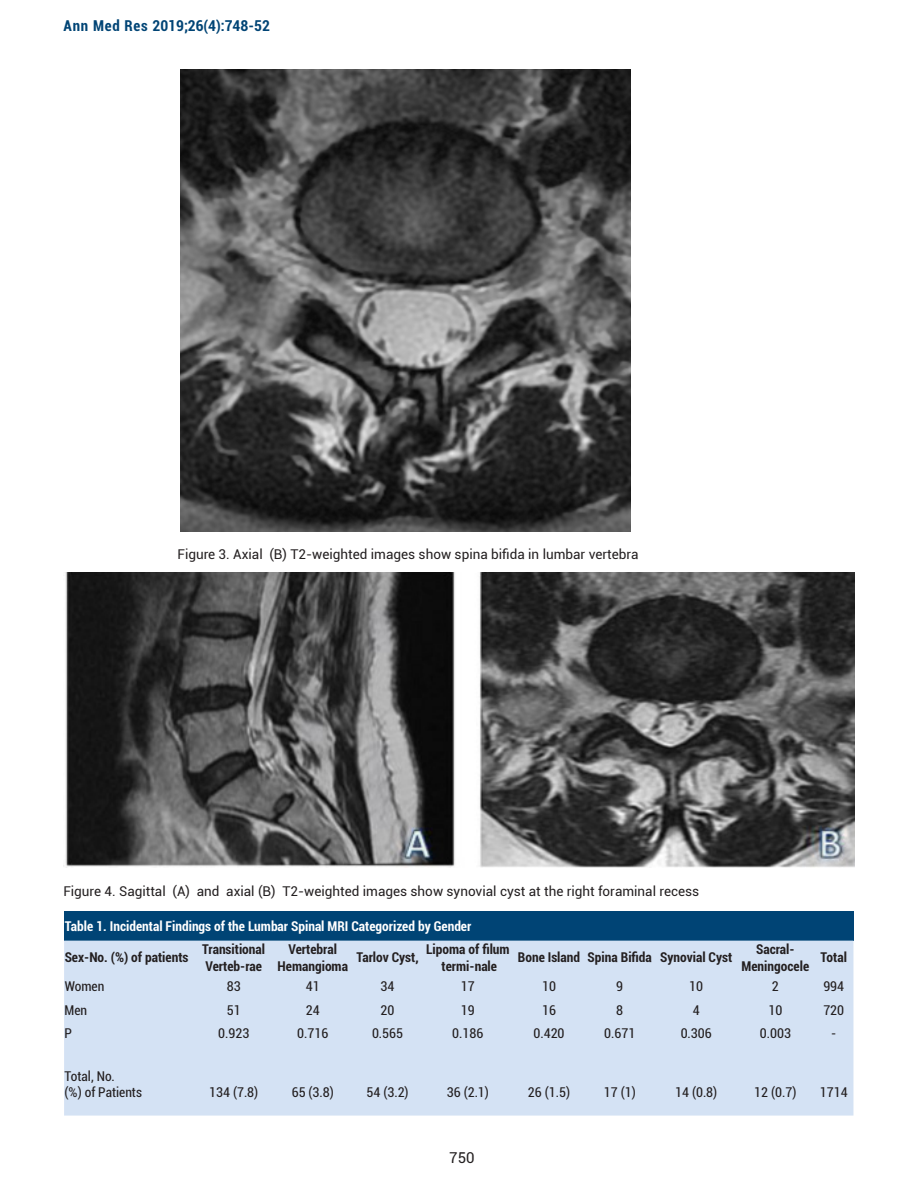
<style>
.page{position:relative;width:918px;height:1188px;background:#fff}
.page>*{position:absolute;margin:0;border:0;box-sizing:border-box;transform-origin:0 0}
.t1{font:700 condensed 15px "Roboto";color:#004475}
.t2{font:15px "Roboto";color:#231f20}
.tablo_içerik{font:condensed 13.5px "Roboto";color:#231f20}
.t3{font:13.5px "Roboto";color:#231f20}
.tablo_içerik-2{font:700 condensed 13.5px/16.2px "Roboto";color:#231f20;text-align:center}
.tablo_başlık{font:700 condensed 13.5px "Roboto";color:#fff}
</style>
<div class="page">
<div style="left:64px;top:911px;width:789px;height:30px;background:#004475"></div>
<div style="left:64px;top:941px;width:789px;height:175px;background:#d4e2f4"></div>
<img style="left:180px;top:69px;width:450px;height:462px">
<img style="left:65px;top:573px;width:790px;height:295px">
<p class="t1" style="left:64px;top:15px;width:208px">Ann Med Res 2019;26(4):748-52</p>
<p class="t3" style="left:178px;top:545px;width:463px">Figure 3. Axial (B) T2-weighted images show spina bifida in lumbar vertebra</p>
<p class="t3" style="left:63px;top:881px;width:638px">Figure 4. Sagittal (A) and axial (B) T2-weighted images show synovial cyst at the right foraminal recess</p>
<p class="tablo_başlık" style="left:65px;top:916px;width:408px">Table 1. Incidental Findings of the Lumbar Spinal MRI Categorized by Gender</p>
<p class="tablo_içerik-2" style="left:65px;top:949px;width:125px">Sex-No. (%) of patients</p>
<p class="tablo_içerik-2" style="left:202px;top:941px;width:64px;text-align:left">Transitional<br>Verteb-rae</p>
<p class="tablo_içerik-2" style="left:278px;top:941px;width:72px">Vertebral<br>Hemangioma</p>
<p class="tablo_içerik-2" style="left:356px;top:949px;width:64px">Tarlov Cyst,</p>
<p class="tablo_içerik-2" style="left:426px;top:941px;width:85px">Lipoma of filum</p>
<p class="tablo_içerik-2" style="left:442px;top:957px;width:57px">termi-nale</p>
<p class="tablo_içerik-2" style="left:518px;top:949px;width:64px">Bone Island</p>
<p class="tablo_içerik-2" style="left:588px;top:949px;width:66px">Spina Bifida</p>
<p class="tablo_içerik-2" style="left:660px;top:949px;width:74px">Synovial Cyst</p>
<p class="tablo_içerik-2" style="left:742px;top:941px;width:69px">Sacral-<br>Meningocele</p>
<p class="tablo_içerik-2" style="left:821px;top:949px;width:28px">Total</p>
<p class="tablo_içerik" style="left:65px;top:977px;width:41px">Women</p>
<p class="tablo_içerik" style="left:227px;top:977px;width:15px">83</p>
<p class="tablo_içerik" style="left:306px;top:977px;width:15px">41</p>
<p class="tablo_içerik" style="left:381px;top:977px;width:15px">34</p>
<p class="tablo_içerik" style="left:461px;top:977px;width:15px">17</p>
<p class="tablo_içerik" style="left:542px;top:977px;width:15px">10</p>
<p class="tablo_içerik" style="left:616px;top:977px;width:8px">9</p>
<p class="tablo_içerik" style="left:689px;top:977px;width:15px">10</p>
<p class="tablo_içerik" style="left:772px;top:977px;width:8px">2</p>
<p class="tablo_içerik" style="left:823px;top:977px;width:22px">994</p>
<p class="tablo_içerik" style="left:65px;top:1000px;width:24px">Men</p>
<p class="tablo_içerik" style="left:227px;top:1000px;width:15px">51</p>
<p class="tablo_içerik" style="left:306px;top:1000px;width:15px">24</p>
<p class="tablo_içerik" style="left:381px;top:1000px;width:15px">20</p>
<p class="tablo_içerik" style="left:461px;top:1000px;width:15px">19</p>
<p class="tablo_içerik" style="left:542px;top:1000px;width:15px">16</p>
<p class="tablo_içerik" style="left:616px;top:1000px;width:8px">8</p>
<p class="tablo_içerik" style="left:693px;top:1000px;width:8px">4</p>
<p class="tablo_içerik" style="left:768px;top:1000px;width:15px">10</p>
<p class="tablo_içerik" style="left:823px;top:1000px;width:22px">720</p>
<p class="tablo_içerik" style="left:65px;top:1024px;width:9px">P</p>
<p class="tablo_içerik" style="left:218px;top:1024px;width:33px">0.923</p>
<p class="tablo_içerik" style="left:297px;top:1024px;width:33px">0.716</p>
<p class="tablo_içerik" style="left:372px;top:1024px;width:33px">0.565</p>
<p class="tablo_içerik" style="left:452px;top:1024px;width:33px">0.186</p>
<p class="tablo_içerik" style="left:533px;top:1024px;width:33px">0.420</p>
<p class="tablo_içerik" style="left:604px;top:1024px;width:33px">0.671</p>
<p class="tablo_içerik" style="left:681px;top:1024px;width:33px">0.306</p>
<p class="tablo_içerik" style="left:760px;top:1024px;width:33px">0.003</p>
<p class="tablo_içerik" style="left:831px;top:1024px;width:7px">-</p>
<p class="tablo_içerik" style="left:65px;top:1067px;width:52px">Total, No.</p>
<p class="tablo_içerik" style="left:65px;top:1083px;width:79px">(%) of Patients</p>
<p class="tablo_içerik" style="left:209px;top:1083px;width:51px">134 (7.8)</p>
<p class="tablo_içerik" style="left:292px;top:1083px;width:44px">65 (3.8)</p>
<p class="tablo_içerik" style="left:367px;top:1083px;width:44px">54 (3.2)</p>
<p class="tablo_içerik" style="left:447px;top:1083px;width:44px">36 (2.1)</p>
<p class="tablo_içerik" style="left:528px;top:1083px;width:44px">26 (1.5)</p>
<p class="tablo_içerik" style="left:604px;top:1083px;width:33px">17 (1)</p>
<p class="tablo_içerik" style="left:675px;top:1083px;width:44px">14 (0.8)</p>
<p class="tablo_içerik" style="left:754px;top:1083px;width:44px">12 (0.7)</p>
<p class="tablo_içerik" style="left:820px;top:1083px;width:29px">1714</p>
<p class="t2" style="left:449px;top:1147px;width:27px">750</p>
</div>
